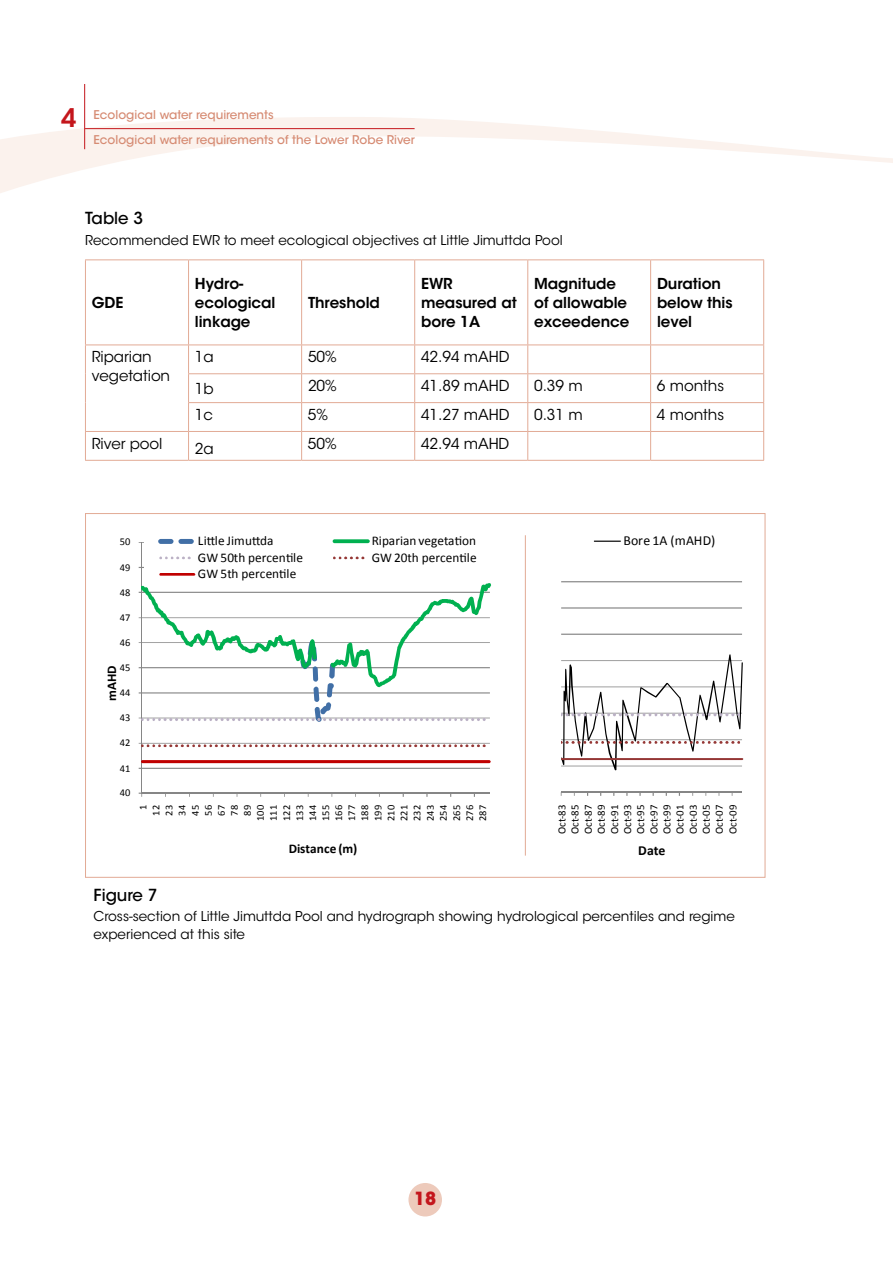
<style>
.page{position:relative;width:893px;height:1263px;background:#fff}
.page>*{position:absolute;margin:0;border:0;box-sizing:border-box;transform-origin:0 0}
.t1{font:700 18px "ITC Avant Garde Std";color:#c4161c}
.t2{font:500 16.5px "ITC Avant Garde Std";color:#000}
.t3{font:600 15px/18.8px "ITC Avant Garde Std";letter-spacing:-.005em;color:#000}
.t4{font:15px/18.8px "ITC Avant Garde Std";letter-spacing:-.005em;color:#000}
.t5{font:13.8px "Calibri";letter-spacing:.005em;color:#000}
.t6{font:700 13.8px "Calibri";color:#000}
.t7{font:13.5px/18px "ITC Avant Garde Std";color:#000}
.t8{font:13.35px "Calibri";color:#000}
.t9{font:700 13.35px "Calibri";color:#000}
.t10{font:500 12px "ITC Avant Garde Std";color:#d68b73}
.t11{font:10.8px/13.2px "Calibri";letter-spacing:.005em;color:#000;text-align:justify}
.t12{font:10.5px/13px "Calibri";letter-spacing:.005em;color:#000;text-align:right}
.s1{font-weight:600;font-size:25.5px;color:#c4161c}
</style>
<div class="page">
<div style="left:406px;top:1181px;width:38px;height:38px;background:#edcabb;border-radius:50%"></div>
<div style="left:404px;top:1178px;width:42px;height:43px;border:4px solid #fff;border-radius:50%"></div>
<svg style="left:0;top:116px;width:893px;height:77px"></svg>
<hr style="left:84px;top:84px;width:1px;height:65px;background:#c4161c">
<hr style="left:85px;top:128px;width:330px;height:1px;background:#c4161c">
<hr style="left:188px;top:260px;width:1px;height:85px;background:#e2aa95">
<hr style="left:301px;top:260px;width:1px;height:85px;background:#e2aa95">
<hr style="left:414px;top:260px;width:1px;height:85px;background:#e2aa95">
<hr style="left:527px;top:260px;width:1px;height:85px;background:#e2aa95">
<hr style="left:650px;top:260px;width:1px;height:85px;background:#e2aa95">
<hr style="left:188px;top:373px;width:114px;height:1px;background:#e2aa95">
<hr style="left:302px;top:373px;width:113px;height:1px;background:#e2aa95">
<hr style="left:415px;top:373px;width:113px;height:1px;background:#e2aa95">
<hr style="left:528px;top:373px;width:123px;height:1px;background:#e2aa95">
<hr style="left:651px;top:373px;width:113px;height:1px;background:#e2aa95">
<hr style="left:188px;top:402px;width:114px;height:1px;background:#e2aa95">
<hr style="left:302px;top:402px;width:113px;height:1px;background:#e2aa95">
<hr style="left:415px;top:402px;width:113px;height:1px;background:#e2aa95">
<hr style="left:528px;top:402px;width:123px;height:1px;background:#e2aa95">
<hr style="left:651px;top:402px;width:113px;height:1px;background:#e2aa95">
<hr style="left:85px;top:431px;width:104px;height:1px;background:#e2aa95">
<hr style="left:189px;top:431px;width:113px;height:1px;background:#e2aa95">
<svg style="left:188px;top:346px;width:1px;height:114px"></svg>
<hr style="left:302px;top:431px;width:113px;height:1px;background:#e2aa95">
<svg style="left:301px;top:346px;width:1px;height:114px"></svg>
<hr style="left:415px;top:431px;width:113px;height:1px;background:#e2aa95">
<svg style="left:414px;top:346px;width:1px;height:114px"></svg>
<hr style="left:528px;top:431px;width:123px;height:1px;background:#e2aa95">
<svg style="left:527px;top:346px;width:1px;height:114px"></svg>
<hr style="left:651px;top:431px;width:113px;height:1px;background:#e2aa95">
<svg style="left:650px;top:346px;width:1px;height:114px"></svg>
<hr style="left:85px;top:259px;width:104px;height:1px;background:#e2aa95">
<hr style="left:85px;top:260px;width:1px;height:85px;background:#e2aa95">
<hr style="left:189px;top:259px;width:113px;height:1px;background:#e2aa95">
<hr style="left:302px;top:259px;width:113px;height:1px;background:#e2aa95">
<hr style="left:415px;top:259px;width:113px;height:1px;background:#e2aa95">
<hr style="left:528px;top:259px;width:123px;height:1px;background:#e2aa95">
<hr style="left:651px;top:259px;width:113px;height:1px;background:#e2aa95">
<hr style="left:763px;top:260px;width:1px;height:85px;background:#e2aa95">
<hr style="left:85px;top:345px;width:104px;height:1px;background:#e2aa95">
<hr style="left:189px;top:345px;width:113px;height:1px;background:#e2aa95">
<hr style="left:302px;top:345px;width:113px;height:1px;background:#e2aa95">
<hr style="left:415px;top:345px;width:113px;height:1px;background:#e2aa95">
<hr style="left:528px;top:345px;width:123px;height:1px;background:#e2aa95">
<hr style="left:651px;top:345px;width:113px;height:1px;background:#e2aa95">
<svg style="left:85px;top:345px;width:1px;height:115px"></svg>
<svg style="left:763px;top:345px;width:1px;height:115px"></svg>
<hr style="left:85px;top:460px;width:104px;height:1px;background:#e2aa95">
<hr style="left:189px;top:460px;width:113px;height:1px;background:#e2aa95">
<hr style="left:302px;top:460px;width:113px;height:1px;background:#e2aa95">
<hr style="left:415px;top:460px;width:113px;height:1px;background:#e2aa95">
<hr style="left:528px;top:460px;width:123px;height:1px;background:#e2aa95">
<hr style="left:651px;top:460px;width:113px;height:1px;background:#e2aa95">
<svg style="left:138px;top:538px;width:353px;height:259px"></svg>
<svg style="left:560px;top:540px;width:184px;height:256px"></svg>
<hr style="left:525px;top:535px;width:1px;height:321px;background:#e2aa95">
<p class="t10" style="left:61px;top:108px;width:214px"><span class="s1">4</span> Ecological water requirements</p>
<p class="t10" style="left:94px;top:132px;width:323px">Ecological water requirements of the Lower Robe River</p>
<p class="t2" style="left:85px;top:208px;width:60px">Table 3</p>
<p class="t7" style="left:85px;top:231px;width:479px">Recommended EWR to meet ecological objectives at Little Jimuttda Pool</p>
<p class="t3" style="left:92px;top:293px;width:33px">GDE</p>
<p class="t3" style="left:195px;top:274px;width:82px">Hydro&shy;ecological linkage</p>
<p class="t3" style="left:308px;top:293px;width:73px">Threshold</p>
<p class="t3" style="left:421px;top:274px;width:97px">EWR measured at bore 1A</p>
<p class="t3" style="left:534px;top:274px;width:97px">Magnitude of allowable exceedence</p>
<p class="t3" style="left:657px;top:274px;width:77px">Duration below this level</p>
<p class="t4" style="left:92px;top:348px;width:80px">Riparian vegetation</p>
<p class="t4" style="left:195px;top:348px;width:20px">1a</p>
<p class="t4" style="left:308px;top:348px;width:30px">50%</p>
<p class="t4" style="left:421px;top:348px;width:90px">42.94 mAHD</p>
<p class="t4" style="left:195px;top:379px;width:20px">1b</p>
<p class="t4" style="left:308px;top:377px;width:30px">20%</p>
<p class="t4" style="left:421px;top:377px;width:90px">41.89 mAHD</p>
<p class="t4" style="left:534px;top:377px;width:50px">0.39 m</p>
<p class="t4" style="left:657px;top:377px;width:69px">6 months</p>
<p class="t4" style="left:195px;top:405px;width:20px">1c</p>
<p class="t4" style="left:308px;top:405px;width:22px">5%</p>
<p class="t4" style="left:421px;top:405px;width:90px">41.27 mAHD</p>
<p class="t4" style="left:534px;top:405px;width:50px">0.31 m</p>
<p class="t4" style="left:657px;top:405px;width:69px">4 months</p>
<p class="t4" style="left:92px;top:434px;width:72px">River pool</p>
<p class="t4" style="left:195px;top:439px;width:20px">2a</p>
<p class="t4" style="left:308px;top:434px;width:30px">50%</p>
<p class="t4" style="left:421px;top:434px;width:90px">42.94 mAHD</p>
<p class="t12" style="left:120px;top:535px;width:12px">50</p>
<p class="t12" style="left:120px;top:561px;width:12px">49</p>
<p class="t12" style="left:120px;top:586px;width:12px">48</p>
<p class="t12" style="left:120px;top:611px;width:12px">47</p>
<p class="t12" style="left:120px;top:636px;width:12px">46</p>
<p class="t12" style="left:120px;top:661px;width:12px">45</p>
<p class="t9" style="left:103px;top:701px;width:37px;rotate:-90deg">mAHD</p>
<p class="t12" style="left:120px;top:686px;width:12px">44</p>
<p class="t12" style="left:120px;top:711px;width:12px">43</p>
<p class="t12" style="left:120px;top:736px;width:12px">42</p>
<p class="t12" style="left:120px;top:762px;width:12px">41</p>
<p class="t12" style="left:120px;top:786px;width:12px">40</p>
<p class="t8" style="left:198px;top:533px;width:77px">Little Jimuttda</p>
<p class="t8" style="left:372px;top:533px;width:106px">Riparian vegetation</p>
<p class="t8" style="left:198px;top:549px;width:107px">GW 50th percentile</p>
<p class="t8" style="left:372px;top:549px;width:107px">GW 20th percentile</p>
<p class="t8" style="left:198px;top:565px;width:100px">GW 5th percentile</p>
<p class="t12" style="left:136px;top:821px;width:17px;rotate:-90deg">1<br>12<br>23<br>34<br>45<br>56<br>67<br>78<br>89<br>100<br>111<br>122<br>133<br>144<br>155<br>166<br>177<br>188<br>199<br>210<br>221<br>232<br>243<br>254<br>265<br>276<br>287</p>
<p class="t9" style="left:289px;top:840px;width:70px">Distance (m)</p>
<p class="t5" style="left:624px;top:532px;width:93px">Bore 1A (mAHD)</p>
<p class="t11" style="left:555px;top:834px;width:31px;rotate:-90deg">Oct-83<br>Oct-85<br>Oct-87<br>Oct-89<br>Oct-91<br>Oct-93<br>Oct-95<br>Oct-97<br>Oct-99<br>Oct-01<br>Oct-03<br>Oct-05<br>Oct-07<br>Oct-09</p>
<p class="t6" style="left:638px;top:841px;width:29px">Date</p>
<p class="t2" style="left:94px;top:884px;width:66px">Figure 7</p>
<p class="t7" style="left:94px;top:907px;width:643px">Cross-section of Little Jimuttda Pool and hydrograph showing hydrological percentiles and regime experienced at this site</p>
<h1 class="t1" style="left:414px;top:1187px;width:24px">18</h1>
</div>
